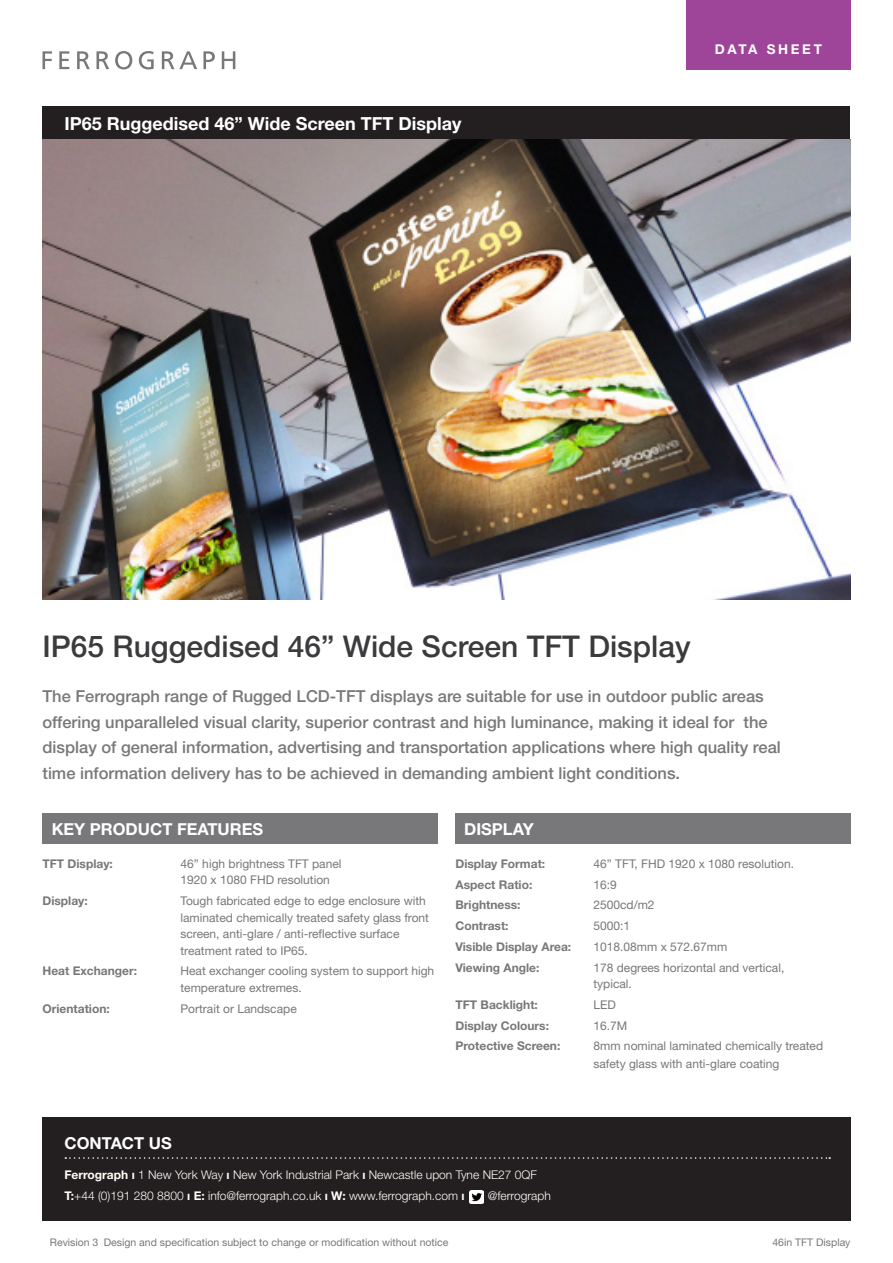
<style>
.page{position:relative;width:893px;height:1263px;background:#fff}
.page>*{position:absolute;margin:0;border:0;box-sizing:border-box;transform-origin:0 0}
.t1{font:500 30px "Helvetica Neue";color:#3b3b3d}
.t2{font:700 18px "Helvetica Neue";color:#fff}
.t3{font:500 16.5px/25.5px "Helvetica Neue";color:#787779}
.t4{font:700 16.5px "Helvetica Neue";color:#fff}
.t5{font:700 13.5px "Helvetica Neue";letter-spacing:.2em;color:#fff}
.t6{font:12px/16.5px "Helvetica Neue";color:#787779}
.t7{font:700 12px "Helvetica Neue";color:#787779}
.t8{font:300 12px/21px "Helvetica Neue";color:#fffef8}
.t9{font:10.5px "Helvetica Neue";color:#787779}
.s1{font-weight:700}
.s2{font-weight:700;color:#fff}
</style>
<div class="page">
<img style="left:43px;top:139px;width:807px;height:461px">
<div style="left:43px;top:1116px;width:807px;height:104px;background:#231f20"></div>
<img style="left:470px;top:1190px;width:14px;height:13px">
<svg style="left:65px;top:1157px;width:765px;height:2px"></svg>
<div style="left:686px;top:0;width:164px;height:69px;background:#9e4499"></div>
<div style="left:43px;top:107px;width:807px;height:32px;background:#231f20"></div>
<svg style="left:43px;top:51px;width:192px;height:18px"></svg>
<div style="left:43px;top:813px;width:395px;height:31px;background:#787779"></div>
<div style="left:455px;top:813px;width:396px;height:31px;background:#787779"></div>
<p class="t2" style="left:65px;top:112px;width:398px">IP65 Ruggedised 46” Wide Screen TFT Display</p>
<p class="t5" style="left:715px;top:40px;width:109px">DATA SHEET</p>
<p class="t1" style="left:43px;top:628px;width:650px">IP65 Ruggedised 46” Wide Screen TFT Display</p>
<p class="t3" style="left:43px;top:683px;width:740px">The Ferrograph range of Rugged LCD-TFT displays are suitable for use in outdoor public areas offering unparalleled visual clarity, superior contrast and high luminance, making it ideal for the display of general information, advertising and transportation applications where high quality real time information delivery has to be achieved in demanding ambient light conditions.</p>
<p class="t4" style="left:52px;top:819px;width:213px">KEY PRODUCT FEATURES</p>
<p class="t4" style="left:464px;top:819px;width:71px">DISPLAY</p>
<p class="t7" style="left:43px;top:856px;width:72px">TFT Display:</p>
<p class="t6" style="left:181px;top:855px;width:162px">46” high brightness TFT panel<br>1920 x 1080 FHD resolution</p>
<p class="t7" style="left:43px;top:893px;width:47px">Display:</p>
<p class="t6" style="left:181px;top:892px;width:250px">Tough fabricated edge to edge enclosure with laminated chemically treated safety glass front screen, anti-glare / anti-reflective surface treatment rated to IP65.</p>
<p class="t7" style="left:43px;top:964px;width:96px">Heat Exchanger:</p>
<p class="t6" style="left:181px;top:963px;width:255px">Heat exchanger cooling system to support high temperature extremes.</p>
<p class="t7" style="left:43px;top:1001px;width:69px">Orientation:</p>
<p class="t6" style="left:181px;top:1000px;width:118px">Portrait or Landscape</p>
<p class="t7" style="left:455px;top:856px;width:91px">Display Format:</p>
<p class="t6" style="left:593px;top:855px;width:202px">46” TFT, FHD 1920 x 1080 resolution.</p>
<p class="t7" style="left:455px;top:877px;width:78px">Aspect Ratio:</p>
<p class="t6" style="left:593px;top:876px;width:25px">16:9</p>
<p class="t7" style="left:455px;top:898px;width:67px">Brightness:</p>
<p class="t6" style="left:593px;top:897px;width:63px">2500cd/m2</p>
<p class="t7" style="left:455px;top:918px;width:55px">Contrast:</p>
<p class="t6" style="left:593px;top:917px;width:38px">5000:1</p>
<p class="t7" style="left:455px;top:939px;width:117px">Visible Display Area:</p>
<p class="t6" style="left:593px;top:938px;width:135px">1018.08mm x 572.67mm</p>
<p class="t7" style="left:455px;top:960px;width:85px">Viewing Angle:</p>
<p class="t6" style="left:593px;top:959px;width:192px">178 degrees horizontal and vertical, typical.</p>
<p class="t7" style="left:455px;top:997px;width:84px">TFT Backlight:</p>
<p class="t6" style="left:593px;top:996px;width:24px">LED</p>
<p class="t7" style="left:455px;top:1018px;width:95px">Display Colours:</p>
<p class="t6" style="left:593px;top:1017px;width:35px">16.7M</p>
<p class="t7" style="left:455px;top:1039px;width:106px">Protective Screen:</p>
<p class="t6" style="left:593px;top:1037px;width:231px;line-height:18px">8mm nominal laminated chemically treated safety glass with anti-glare coating</p>
<p class="t4" style="left:65px;top:1133px;width:109px">CONTACT US</p>
<p class="t8" style="left:65px;top:1164px;width:474px"><span class="s1">Ferrograph</span> <span class="s2">ı</span> 1 New York Way <span class="s2">ı</span> New York Industrial Park <span class="s2">ı</span> Newcastle upon Tyne NE27 0QF<br><span class="s1">T:</span>+44 (0)191 280 8800 <span class="s2">ı</span> <span class="s1">E:</span> info@ferrograph.co.uk <span class="s2">ı</span> <span class="s1">W:</span> www.ferrograph.com <span class="s2">ı</span></p>
<p class="t8" style="left:488px;top:1185px;width:64px">@ferrograph</p>
<p class="t9" style="left:50px;top:1236px;width:400px">Revision 3 Design and specification subject to change or modification without notice</p>
<p class="t9" style="left:772px;top:1236px;width:80px">46in TFT Display</p>
</div>
